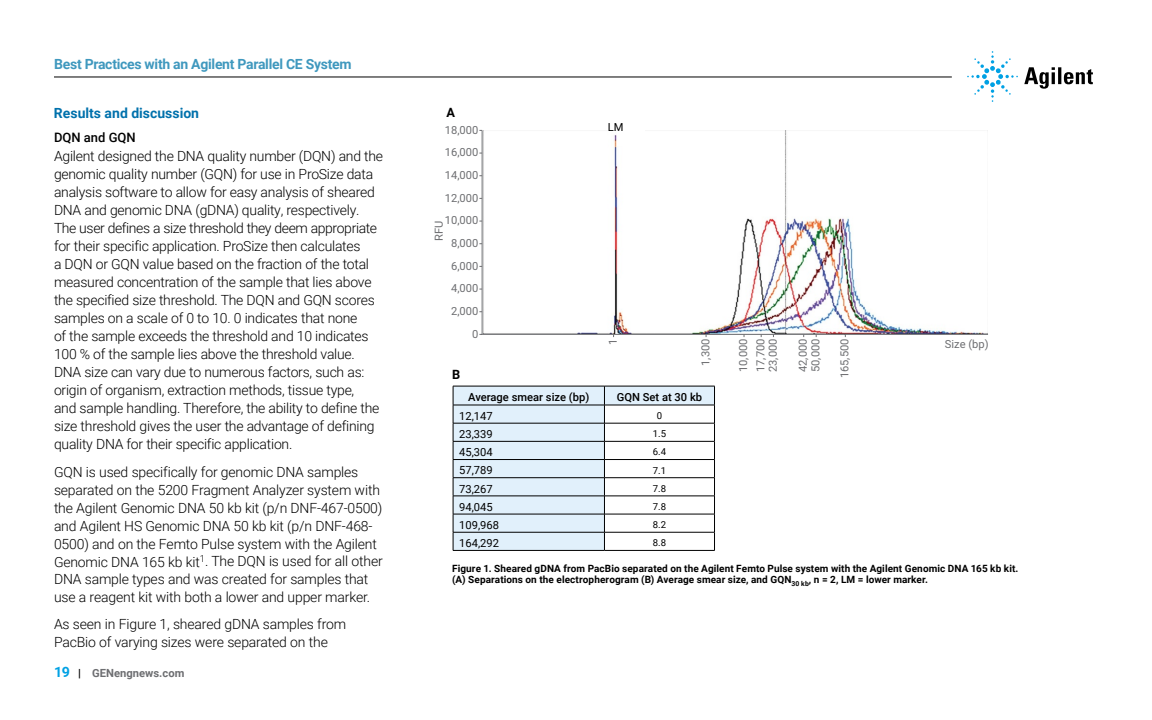
<style>
.page{position:relative;width:1152px;height:720px;background:#fff}
.page>*{position:absolute;margin:0;border:0;box-sizing:border-box;transform-origin:0 0}
.t1{font:300 14px/18px "Roboto";letter-spacing:-.015em;color:#000}
.t2{font:700 14px "Roboto";letter-spacing:-.02em;color:#3f98be}
.t3{font:700 14px "Roboto";color:#0071ac}
.t4{font:500 13px "Roboto";color:#000}
.t5{font:700 12.8px "Roboto";color:#000}
.t6{font:11.2px/17.2px "Roboto";color:#6d6e71}
.t7{font:11.2px "Roboto";color:#000}
.t8{font:500 11.2px "Roboto";color:#000}
.t9{font:700 11.2px "Roboto";color:#6d6e71}
.t10{font:700 10px/11px "Roboto";letter-spacing:.01em;color:#000}
.t11{font:9.6px "Roboto";color:#000}
.s1{font-size:14.3px;color:#00a1e4}
.s2{color:#000}
</style>
<div class="page">
<svg style="left:1024px;top:67px;width:69px;height:22px"></svg>
<svg style="left:967px;top:51px;width:51px;height:51px"></svg>
<hr style="left:54px;top:77px;width:898px;height:1px;background:#000">
<img style="left:577px;top:131px;width:406px;height:202px">
<div style="left:617px;top:130px;width:28px;height:16px;background:#fff"></div>
<hr style="left:482px;top:130px;width:1px;height:204px;background:#6d6e71">
<hr style="left:482px;top:334px;width:506px;height:1px;background:#6d6e71">
<svg style="left:454px;top:387px;width:260px;height:163px;fill:#e1f0fb"></svg>
<hr style="left:453px;top:386px;width:151px;height:1px;background:#000">
<hr style="left:453px;top:405px;width:151px;height:1px;background:#000">
<hr style="left:604px;top:386px;width:111px;height:1px;background:#000">
<hr style="left:604px;top:405px;width:111px;height:1px;background:#000">
<hr style="left:453px;top:423px;width:151px;height:1px;background:#000">
<hr style="left:604px;top:423px;width:111px;height:1px;background:#000">
<hr style="left:453px;top:441px;width:151px;height:1px;background:#000">
<hr style="left:604px;top:441px;width:111px;height:1px;background:#000">
<hr style="left:453px;top:459px;width:151px;height:1px;background:#000">
<hr style="left:604px;top:459px;width:111px;height:1px;background:#000">
<hr style="left:453px;top:478px;width:151px;height:1px;background:#000">
<hr style="left:604px;top:478px;width:111px;height:1px;background:#000">
<hr style="left:453px;top:496px;width:151px;height:1px;background:#000">
<hr style="left:604px;top:496px;width:111px;height:1px;background:#000">
<hr style="left:453px;top:514px;width:151px;height:1px;background:#000">
<hr style="left:604px;top:514px;width:111px;height:1px;background:#000">
<hr style="left:453px;top:532px;width:151px;height:1px;background:#000">
<hr style="left:604px;top:532px;width:111px;height:1px;background:#000">
<svg style="left:453px;top:386px;width:1px;height:164px"></svg>
<svg style="left:604px;top:386px;width:1px;height:164px"></svg>
<hr style="left:453px;top:550px;width:151px;height:1px;background:#000">
<svg style="left:714px;top:386px;width:1px;height:164px"></svg>
<hr style="left:604px;top:550px;width:111px;height:1px;background:#000">
<p class="t2" style="left:54px;top:54px;width:299px">Best Practices with an Agilent Parallel CE System</p>
<p class="t3" style="left:54px;top:103px;width:147px">Results and discussion</p>
<p class="t4" style="left:54px;top:128px;width:83px">DQN and GQN</p>
<p class="t1" style="left:54px;top:147px;width:331px">Agilent designed the DNA quality number (DQN) and the genomic quality number (GQN) for use in ProSize data analysis software to allow for easy analysis of sheared DNA and genomic DNA (gDNA) quality, respectively.<br>The user defines a size threshold they deem appropriate for their specific application. ProSize then calculates<br>a DQN or GQN value based on the fraction of the total measured concentration of the sample that lies above the specified size threshold. The DQN and GQN scores samples on a scale of 0 to 10. 0 indicates that none<br>of the sample exceeds the threshold and 10 indicates 100 % of the sample lies above the threshold value.<br>DNA size can vary due to numerous factors, such as: origin of organism, extraction methods, tissue type,<br>and sample handling. Therefore, the ability to define the size threshold gives the user the advantage of defining quality DNA for their specific application.</p>
<p class="t1" style="left:54px;top:462px;width:330px">GQN is used specifically for genomic DNA samples separated on the 5200 Fragment Analyzer system with the Agilent Genomic DNA 50 kb kit (p/n DNF-467-0500) and Agilent HS Genomic DNA 50 kb kit (p/n DNF-468- 0500) and on the Femto Pulse system with the Agilent Genomic DNA 165 kb kit<sup>1</sup>. The DQN is used for all other DNA sample types and was created for samples that use a reagent kit with both a lower and upper marker.</p>
<p class="t1" style="left:54px;top:615px;width:294px">As seen in Figure 1, sheared gDNA samples from<br>PacBio of varying sizes were separated on the</p>
<p class="t9" style="left:54px;top:665px;width:132px"><span class="s1">19</span> <span class="s2">|</span> GENengnews.com</p>
<p class="t5" style="left:446px;top:104px;width:10px">A</p>
<p class="t6" style="left:445px;top:122px;width:35px">18,000</p>
<p class="t6" style="left:445px;top:145px;width:35px">16,000</p>
<p class="t6" style="left:445px;top:168px;width:35px">14,000</p>
<p class="t6" style="left:445px;top:190px;width:35px">12,000</p>
<p class="t6" style="left:445px;top:213px;width:35px">10,000</p>
<p class="t6" style="left:432px;top:241px;width:22px;rotate:-90deg">RFU</p>
<p class="t6" style="left:451px;top:236px;width:29px">8,000</p>
<p class="t6" style="left:451px;top:258px;width:29px">6,000</p>
<p class="t6" style="left:451px;top:281px;width:29px">4,000</p>
<p class="t6" style="left:451px;top:304px;width:29px">2,000</p>
<p class="t5" style="left:452px;top:365px;width:10px">B</p>
<p class="t6" style="left:472px;top:326px;width:8px">0</p>
<p class="t7" style="left:608px;top:123px;width:17px">LM</p>
<p class="t6" style="left:605px;top:345px;width:8px;rotate:-90deg">1</p>
<p class="t6" style="left:698px;top:366px;width:29px;rotate:-90deg">1,300</p>
<p class="t6" style="left:736px;top:372px;width:35px;rotate:-90deg">10,000<br>17,700</p>
<p class="t6" style="left:765px;top:372px;width:35px;rotate:-90deg">23,000</p>
<p class="t6" style="left:798px;top:372px;width:35px;line-height:12.5px;rotate:-90deg">42,000<br>50,000</p>
<p class="t6" style="left:837px;top:378px;width:41px;rotate:-90deg">165,500</p>
<p class="t8" style="left:468px;top:390px;width:123px">Average smear size (bp)</p>
<p class="t8" style="left:617px;top:390px;width:87px">GQN Set at 30 kb</p>
<p class="t7" style="left:459px;top:408px;width:35px">12,147</p>
<p class="t11" style="left:657px;top:409px;width:7px">0</p>
<p class="t7" style="left:459px;top:426px;width:35px">23,339</p>
<p class="t11" style="left:653px;top:427px;width:15px">1.5</p>
<p class="t7" style="left:459px;top:444px;width:35px">45,304</p>
<p class="t11" style="left:653px;top:445px;width:15px">6.4</p>
<p class="t7" style="left:459px;top:463px;width:35px">57,789</p>
<p class="t11" style="left:653px;top:463px;width:15px">7.1</p>
<p class="t7" style="left:459px;top:481px;width:35px">73,267</p>
<p class="t11" style="left:653px;top:482px;width:15px">7.8</p>
<p class="t7" style="left:459px;top:499px;width:35px">94,045</p>
<p class="t11" style="left:653px;top:500px;width:15px">7.8</p>
<p class="t7" style="left:459px;top:517px;width:41px">109,968</p>
<p class="t11" style="left:653px;top:518px;width:15px">8.2</p>
<p class="t7" style="left:459px;top:535px;width:41px">164,292</p>
<p class="t11" style="left:653px;top:536px;width:15px">8.8</p>
<p class="t6" style="left:945px;top:337px;width:45px">Size (bp)</p>
<p class="t10" style="left:452px;top:562px;width:568px">Figure 1. Sheared gDNA from PacBio separated on the Agilent Femto Pulse system with the Agilent Genomic DNA 165 kb kit. (A) Separations on the electropherogram (B) Average smear size, and GQN<sub>30</sub> <sub>kb</sub>, n = 2, LM = lower marker.</p>
</div>
